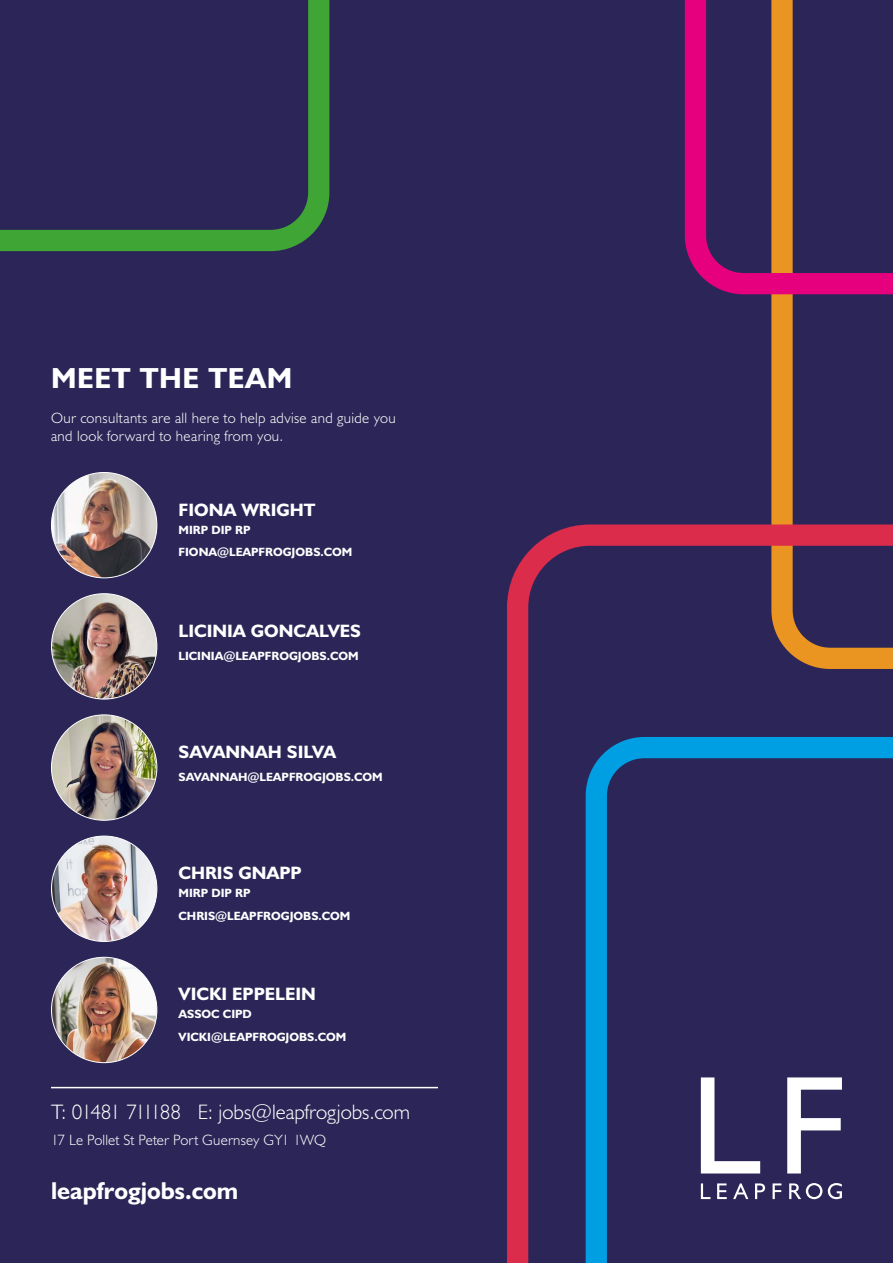
<style>
.page{position:relative;width:893px;height:1263px;background:#2b2657}
.page>*{position:absolute;margin:0;border:0;box-sizing:border-box;transform-origin:0 0}
.t1{font:700 29.1px "Humanist 521 BT";letter-spacing:.02em;color:#fff}
.t2{font:700 24.45px "Humanist 521 BT";color:#fff}
.t3{font:300 21px "Humanist 521 BT";color:#fff}
.t4{font:700 18px "Humanist 521 BT";color:#fff}
.t5{font:300 15px/18px "Humanist 521 BT";letter-spacing:.02em;color:#fff}
.t6{font:700 12px/23px "Humanist 521 BT";color:#fff}
</style>
<div class="page">
<img style="left:51px;top:715px;width:106px;height:105px;border-radius:53px">
<img style="left:51px;top:836px;width:106px;height:105px;border-radius:53px">
<hr style="left:51px;top:1087px;width:387px;height:1px;background:#fff">
<img style="left:51px;top:594px;width:106px;height:105px;border-radius:53px">
<img style="left:51px;top:472px;width:106px;height:106px;border-radius:53px">
<img style="left:51px;top:957px;width:106px;height:106px;border-radius:53px">
<svg style="left:771px;top:305px;width:22px;height:209px;background:#e39123"></svg>
<svg style="left:507px;top:514px;width:386px;height:749px"></svg>
<svg style="left:575px;top:726px;width:318px;height:537px"></svg>
<svg style="left:684px;top:0;width:209px;height:305px"></svg>
<svg style="left:0;top:0;width:330px;height:252px"></svg>
<h1 class="t1" style="left:51px;top:360px;width:243px">MEET THE TEAM</h1>
<p class="t5" style="left:51px;top:409px;width:346px">Our consultants are all here to help advise and guide you and look forward to hearing from you.</p>
<h3 class="t4" style="left:179px;top:498px;width:138px">FIONA WRIGHT</h3>
<p class="t6" style="left:179px;top:518px;width:175px">MIRP DIP RP<br>FIONA@LEAPFROGJOBS.COM</p>
<h3 class="t4" style="left:179px;top:619px;width:184px">LICINIA GONCALVES</h3>
<p class="t6" style="left:179px;top:644px;width:182px">LICINIA@LEAPFROGJOBS.COM</p>
<h3 class="t4" style="left:179px;top:741px;width:159px">SAVANNAH SILVA</h3>
<p class="t6" style="left:179px;top:765px;width:206px">SAVANNAH@LEAPFROGJOBS.COM</p>
<h3 class="t4" style="left:179px;top:862px;width:125px">CHRIS GNAPP</h3>
<p class="t6" style="left:179px;top:881px;width:173px">MIRP DIP RP<br>CHRIS@LEAPFROGJOBS.COM</p>
<h3 class="t4" style="left:179px;top:983px;width:139px">VICKI EPPELEIN</h3>
<p class="t6" style="left:179px;top:1002px;width:169px">ASSOC CIPD<br>VICKI@LEAPFROGJOBS.COM</p>
<h3 class="t3" style="left:51px;top:1099px;width:361px">T: 01481 711188 E: jobs@leapfrogjobs.com</h3>
<p class="t5" style="left:51px;top:1130px;width:276px">17 Le Pollet St Peter Port Guernsey GY1 1WQ</p>
<h2 class="t2" style="left:51px;top:1176px;width:189px">leapfrogjobs.com</h2>
</div>
